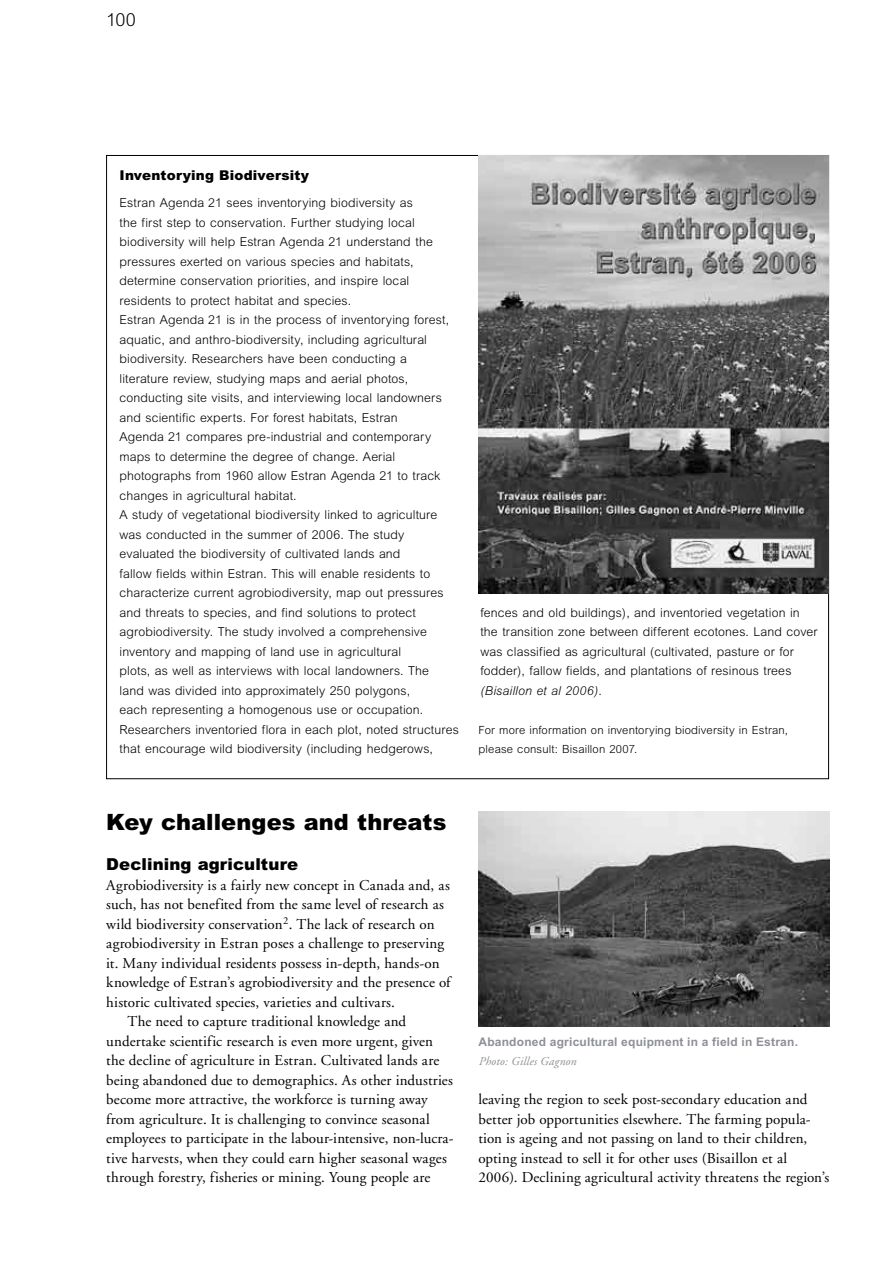
<style>
.page{position:relative;width:893px;height:1263px;background:#fff}
.page>*{position:absolute;margin:0;border:0;box-sizing:border-box;transform-origin:0 0}
.t1{font:900 22.5px "M Arial";letter-spacing:.005em;color:#000}
.t2{font:300 18px "M Arial";color:#000}
.t3{font:900 16.5px "M Arial";letter-spacing:.01em;color:#000}
.t4{font:15px/19.5px "Adobe Garamond";letter-spacing:.01em;color:#000}
.t5{font:900 13.5px "M Arial";letter-spacing:.015em;color:#000}
.t6{font:300 12.3px/19.5px "M Arial";letter-spacing:.01em;color:#000}
.t7{font:700 12px "M Arial";letter-spacing:.02em;color:#8d9095}
.t8{font:italic 12px "Adobe Garamond";letter-spacing:.015em;color:#8d9095}
.t9{font:300 11.25px/19.5px "M Arial";letter-spacing:.015em;color:#000}
.s1{font-style:italic}
</style>
<div class="page">
<img style="left:478px;top:155px;width:351px;height:438px">
<img style="left:478px;top:811px;width:351px;height:215px">
<h2 class="t2" style="left:106px;top:10px;width:31px">100</h2>
<p class="t5" style="left:120px;top:166px;width:191px">Inventorying Biodiversity</p>
<p class="t6" style="left:120px;top:193px;width:341px">Estran Agenda 21 sees inventorying biodiversity as<br>the first step to conservation. Further studying local biodiversity will help Estran Agenda 21 understand the pressures exerted on various species and habitats, determine conservation priorities, and inspire local residents to protect habitat and species.<br>Estran Agenda 21 is in the process of inventorying forest, aquatic, and anthro-biodiversity, including agricultural biodiversity. Researchers have been conducting a literature review, studying maps and aerial photos, conducting site visits, and interviewing local landowners and scientific experts. For forest habitats, Estran<br>Agenda 21 compares pre-industrial and contemporary maps to determine the degree of change. Aerial photographs from 1960 allow Estran Agenda 21 to track changes in agricultural habitat.<br>A study of vegetational biodiversity linked to agriculture was conducted in the summer of 2006. The study evaluated the biodiversity of cultivated lands and<br>fallow fields within Estran. This will enable residents to characterize current agrobiodiversity, map out pressures and threats to species, and find solutions to protect agrobiodiversity. The study involved a comprehensive inventory and mapping of land use in agricultural<br>plots, as well as interviews with local landowners. The<br>land was divided into approximately 250 polygons,<br>each representing a homogenous use or occupation.<br>Researchers inventoried flora in each plot, noted structures that encourage wild biodiversity (including hedgerows,</p>
<p class="t6" style="left:480px;top:603px;width:339px">fences and old buildings), and inventoried vegetation in the transition zone between different ecotones. Land cover was classified as agricultural (cultivated, pasture or for fodder), fallow fields, and plantations of resinous trees <span class="s1">(Bisaillon et al 2006)</span>.</p>
<p class="t9" style="left:479px;top:720px;width:311px">For more information on inventorying biodiversity in Estran, please consult: Bisaillon 2007.</p>
<h1 class="t1" style="left:106px;top:808px;width:342px">Key challenges and threats</h1>
<h3 class="t3" style="left:106px;top:853px;width:193px">Declining agriculture</h3>
<p class="t4" style="left:106px;top:876px;width:345px">Agrobiodiversity is a fairly new concept in Canada and, as</p>
<p class="t4" style="left:106px;top:895px;width:339px">such, has not benefited from the same level of research as</p>
<p class="t4" style="left:106px;top:915px;width:330px">wild biodiversity conservation<sup>2</sup>. The lack of research on</p>
<p class="t4" style="left:106px;top:934px;width:339px">agrobiodiversity in Estran poses a challenge to preserving</p>
<p class="t4" style="left:106px;top:954px;width:335px">it. Many individual residents possess in-depth, hands-on</p>
<p class="t4" style="left:106px;top:973px;width:346px">knowledge of Estran’s agrobiodiversity and the presence of</p>
<p class="t4" style="left:106px;top:993px;width:290px">historic cultivated species, varieties and cultivars.</p>
<p class="t4" style="left:128px;top:1012px;width:280px">The need to capture traditional knowledge and</p>
<p class="t4" style="left:106px;top:1032px;width:328px">undertake scientific research is even more urgent, given</p>
<p class="t4" style="left:106px;top:1051px;width:334px">the decline of agriculture in Estran. Cultivated lands are</p>
<p class="t4" style="left:106px;top:1071px;width:348px">being abandoned due to demographics. As other industries</p>
<p class="t4" style="left:106px;top:1090px;width:323px">become more attractive, the workforce is turning away</p>
<p class="t4" style="left:106px;top:1110px;width:325px">from agriculture. It is challenging to convince seasonal</p>
<p class="t4" style="left:106px;top:1129px;width:349px">employees to participate in the labour-intensive, non-lucra-</p>
<p class="t4" style="left:106px;top:1149px;width:342px">tive harvests, when they could earn higher seasonal wages</p>
<p class="t4" style="left:106px;top:1168px;width:326px">through forestry, fisheries or mining. Young people are</p>
<p class="t7" style="left:478px;top:1035px;width:321px">Abandoned agricultural equipment in a field in Estran.</p>
<p class="t8" style="left:478px;top:1055px;width:99px">Photo: Gilles Gagnon</p>
<p class="t4" style="left:478px;top:1090px;width:352px">leaving the region to seek post-secondary education and better job opportunities elsewhere. The farming popula&shy;tion is ageing and not passing on land to their children, opting instead to sell it for other uses (Bisaillon et al 2006). Declining agricultural activity threatens the region’s</p>
</div>
